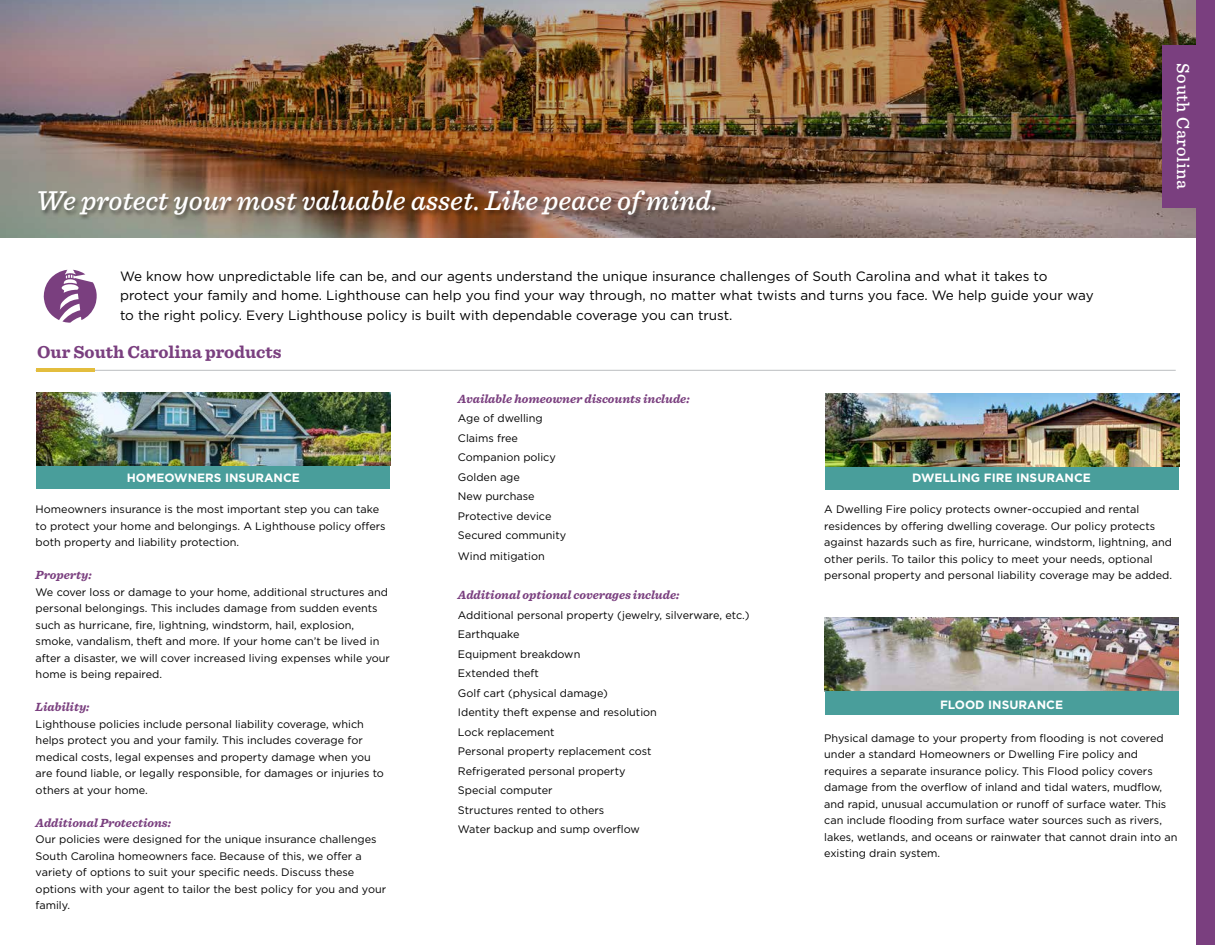
<style>
.page{position:relative;width:1215px;height:945px;background:#fff}
.page>*{position:absolute;margin:0;border:0;box-sizing:border-box;transform-origin:0 0}
.t1{font:italic 500 28.5px "Sentinel";color:#fff}
.t2{font:700 18px "Sentinel";color:#7a3f7f}
.t3{font:500 18px "Sentinel";letter-spacing:.03em;color:#fff}
.t4{font:13.5px/19.5px "Gotham";color:#000}
.t5{font:italic 700 12.3px "Sentinel";color:#7a3f7f}
.t6{font:700 12px "Gotham";color:#fff}
.t7{font:10.8px/16.5px "Gotham";color:#000}
</style>
<div class="page">
<div style="left:825px;top:466px;width:354px;height:23px;background:#499e9b"></div>
<img style="left:825px;top:393px;width:354px;height:73px">
<img style="left:825px;top:618px;width:354px;height:73px">
<div style="left:825px;top:691px;width:354px;height:23px;background:#499e9b"></div>
<img style="left:36px;top:393px;width:354px;height:73px">
<div style="left:36px;top:466px;width:354px;height:23px;background:#499e9b"></div>
<img style="left:0;top:0;width:1196px;height:237px">
<hr style="left:36px;top:370px;width:1140px;height:1px;background:#bcbec0">
<hr style="left:36px;top:368px;width:58px;height:4px;background:#e3bd3d">
<div style="left:38px;top:189px;width:683px;height:32px;background:#000;opacity:.4"></div>
<div style="left:1163px;top:45px;width:40px;height:162px;background:#7a3f7f"></div>
<div style="left:1196px;top:0;width:19px;height:945px;background:#7a3f7f"></div>
<svg style="left:44px;top:270px;width:53px;height:53px"></svg>
<h1 class="t1" style="left:37px;top:179px;width:683px">We protect your most valuable asset. Like peace of mind.</h1>
<p class="t4" style="left:120px;top:266px;width:975px">We know how unpredictable life can be, and our agents understand the unique insurance challenges of South Carolina and what it takes to protect your family and home. Lighthouse can help you find your way through, no matter what twists and turns you face. We help guide your way to the right policy. Every Lighthouse policy is built with dependable coverage you can trust.</p>
<h2 class="t2" style="left:37px;top:337px;width:246px">Our South Carolina products</h2>
<h2 class="t3" style="left:1197px;top:63px;width:128px;rotate:90deg">South Carolina</h2>
<p class="t6" style="left:127px;top:469px;width:175px">HOMEOWNERS INSURANCE</p>
<p class="t7" style="left:36px;top:501px;width:352px">Homeowners insurance is the most important step you can take to protect your home and belongings. A Lighthouse policy offers both property and liability protection.</p>
<p class="t5" style="left:36px;top:565px;width:58px">Property:</p>
<p class="t7" style="left:36px;top:583px;width:356px">We cover loss or damage to your home, additional structures and personal belongings. This includes damage from sudden events such as hurricane, fire, lightning, windstorm, hail, explosion, smoke, vandalism, theft and more. If your home can’t be lived in after a disaster, we will cover increased living expenses while your home is being repaired.</p>
<p class="t5" style="left:36px;top:697px;width:55px">Liability:</p>
<p class="t7" style="left:36px;top:715px;width:350px">Lighthouse policies include personal liability coverage, which helps protect you and your family. This includes coverage for medical costs, legal expenses and property damage when you are found liable, or legally responsible, for damages or injuries to others at your home.</p>
<p class="t5" style="left:36px;top:813px;width:137px">Additional Protections:</p>
<p class="t7" style="left:36px;top:831px;width:352px">Our policies were designed for the unique insurance challenges South Carolina homeowners face. Because of this, we offer a variety of options to suit your specific needs. Discuss these options with your agent to tailor the best policy for you and your family.</p>
<p class="t5" style="left:458px;top:389px;width:233px">Available homeowner discounts include:</p>
<p class="t7" style="left:458px;top:408px;width:110px;line-height:19.5px">Age of dwelling<br>Claims free<br>Companion policy<br>Golden age<br>New purchase<br>Protective device<br>Secured community</p>
<p class="t7" style="left:458px;top:548px;width:88px">Wind mitigation</p>
<p class="t5" style="left:458px;top:585px;width:223px">Additional optional coverages include:</p>
<p class="t7" style="left:458px;top:605px;width:293px;line-height:19.5px">Additional personal property (jewelry, silverware, etc.)<br>Earthquake<br>Equipment breakdown<br>Extended theft<br>Golf cart (physical damage)<br>Identity theft expense and resolution<br>Lock replacement<br>Personal property replacement cost<br>Refrigerated personal property<br>Special computer<br>Structures rented to others<br>Water backup and sump overflow</p>
<p class="t6" style="left:912px;top:470px;width:180px">DWELLING FIRE INSURANCE</p>
<p class="t7" style="left:824px;top:501px;width:349px">A Dwelling Fire policy protects owner-occupied and rental residences by offering dwelling coverage. Our policy protects against hazards such as fire, hurricane, windstorm, lightning, and other perils. To tailor this policy to meet your needs, optional personal property and personal liability coverage may be added.</p>
<p class="t6" style="left:940px;top:697px;width:124px">FLOOD INSURANCE</p>
<p class="t7" style="left:824px;top:729px;width:355px">Physical damage to your property from flooding is not covered under a standard Homeowners or Dwelling Fire policy and requires a separate insurance policy. This Flood policy covers damage from the overflow of inland and tidal waters, mudflow, and rapid, unusual accumulation or runoff of surface water. This can include flooding from surface water sources such as rivers, lakes, wetlands, and oceans or rainwater that cannot drain into an existing drain system.</p>
</div>
